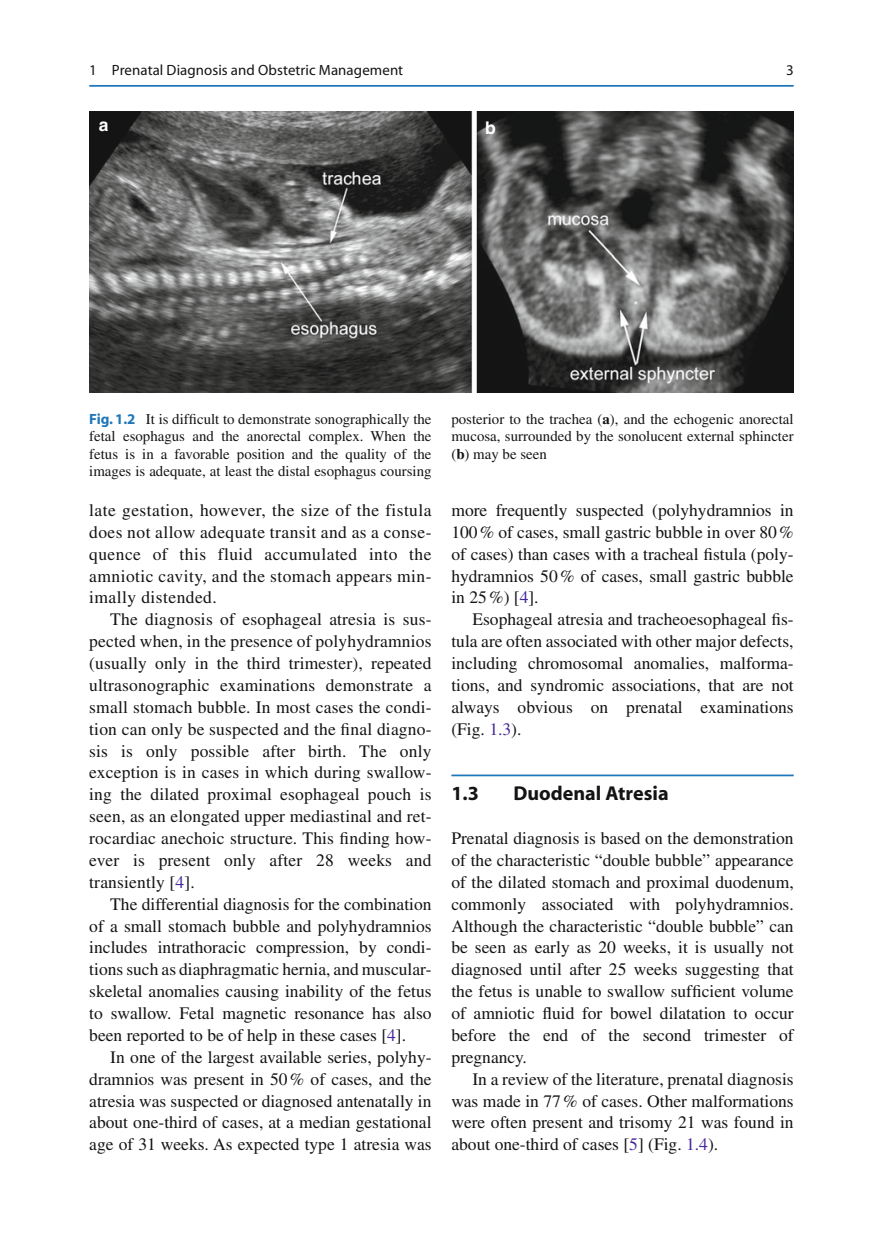
<style>
.page{position:relative;width:883px;height:1260px;background:#fff}
.page>*{position:absolute;margin:0;border:0;box-sizing:border-box;transform-origin:0 0}
.t1{font:700 20.12px "Fysngd Myriad";color:#131413}
.t2{font:17.5px/21.9px "Wnjsmg Times";color:#131413;text-align:justify}
.t3{font:700 17.5px "Lwgmvv Helvetica";color:#fff}
.t4{font:14.88px/17.5px "Wnjsmg Times";color:#131413;text-align:justify}
.t5{font:14.88px "Hqclnt Myriad";letter-spacing:.005em;color:#131413}
.s1{font-family:"Fysngd Myriad";font-weight:700;color:#1f77b9}
.s2{font-family:"Rtnhxm Times";font-weight:700}
.s3{color:#48279a}
</style>
<div class="page">
<hr style="left:451px;top:775px;width:343px;height:1px;background:#1f77b9">
<img style="left:89px;top:112px;width:705px;height:281px">
<hr style="left:89px;top:85px;width:705px;height:2px;background:#1f77b9">
<p class="t5" style="left:89px;top:64px;width:315px">1 Prenatal Diagnosis and Obstetric Management</p>
<p class="t3" style="left:99px;top:115px;width:11px">a</p>
<p class="t3" style="left:485px;top:118px;width:12px">b</p>
<p class="t5" style="left:786px;top:64px;width:9px">3</p>
<p class="t4" style="left:89px;top:412px;width:344px"><span class="s1">Fig. 1.2</span> It is difficult to demonstrate sonographically the fetal esophagus and the anorectal complex. When the fetus is in a favorable position and the quality of the images is adequate, at least the distal esophagus coursing</p>
<p class="t4" style="left:451px;top:412px;width:344px">posterior to the trachea ( <span class="s2">a</span> ), and the echogenic anorectal mucosa, surrounded by the sonolucent external sphincter ( <span class="s2">b</span> ) may be seen</p>
<p class="t2" style="left:89px;top:501px;width:344px">late gestation, however, the size of the fistula does not allow adequate transit and as a conse&shy;quence of this fluid accumulated into the amniotic cavity, and the stomach appears min&shy;imally distended.</p>
<p class="t2" style="left:89px;top:610px;width:344px;text-indent:21px">The diagnosis of esophageal atresia is sus&shy;pected when, in the presence of polyhydramnios (usually only in the third trimester), repeated ultrasonographic examinations demonstrate a small stomach bubble. In most cases the condi&shy;tion can only be suspected and the final diagno&shy;sis is only possible after birth. The only exception is in cases in which during swallow&shy;ing the dilated proximal esophageal pouch is seen, as an elongated upper mediastinal and ret&shy;rocardiac anechoic structure. This finding how&shy;ever is present only after 28 weeks and transiently [ <span class="s3">4</span> ].</p>
<p class="t2" style="left:89px;top:895px;width:344px;text-indent:21px">The differential diagnosis for the combination of a small stomach bubble and polyhydramnios includes intrathoracic compression, by condi&shy;tions such as diaphragmatic hernia, and muscular&shy;skeletal anomalies causing inability of the fetus to swallow. Fetal magnetic resonance has also been reported to be of help in these cases [ <span class="s3">4</span> ].</p>
<p class="t2" style="left:89px;top:1048px;width:344px;text-indent:21px">In one of the largest available series, polyhy&shy;dramnios was present in 50 % of cases, and the atresia was suspected or diagnosed antenatally in about one-third of cases, at a median gestational age of 31 weeks. As expected type 1 atresia was</p>
<p class="t2" style="left:451px;top:501px;width:344px">more frequently suspected (polyhydramnios in 100 % of cases, small gastric bubble in over 80 % of cases) than cases with a tracheal fistula (poly&shy;hydramnios 50 % of cases, small gastric bubble in 25 %) [ <span class="s3">4</span> ].</p>
<p class="t2" style="left:451px;top:610px;width:344px;text-indent:21px">Esophageal atresia and tracheoesophageal fis&shy;tula are often associated with other major defects, including chromosomal anomalies, malforma&shy;tions, and syndromic associations, that are not always obvious on prenatal examinations (Fig. <span class="s3">1.3</span> ).</p>
<p class="t1" style="left:451px;top:786px;width:29px">1.3</p>
<p class="t1" style="left:513px;top:786px;width:157px">Duodenal Atresia</p>
<p class="t2" style="left:451px;top:829px;width:344px">Prenatal diagnosis is based on the demonstration of the characteristic “double bubble” appearance of the dilated stomach and proximal duodenum, commonly associated with polyhydramnios.<br>Although the characteristic “double bubble” can be seen as early as 20 weeks, it is usually not diagnosed until after 25 weeks suggesting that the fetus is unable to swallow sufficient volume of amniotic fluid for bowel dilatation to occur before the end of the second trimester of pregnancy.</p>
<p class="t2" style="left:451px;top:1070px;width:344px;text-indent:21px">In a review of the literature, prenatal diagnosis was made in 77 % of cases. Other malformations were often present and trisomy 21 was found in about one-third of cases [ <span class="s3">5</span> ] (Fig. <span class="s3">1.4</span> ).</p>
</div>
